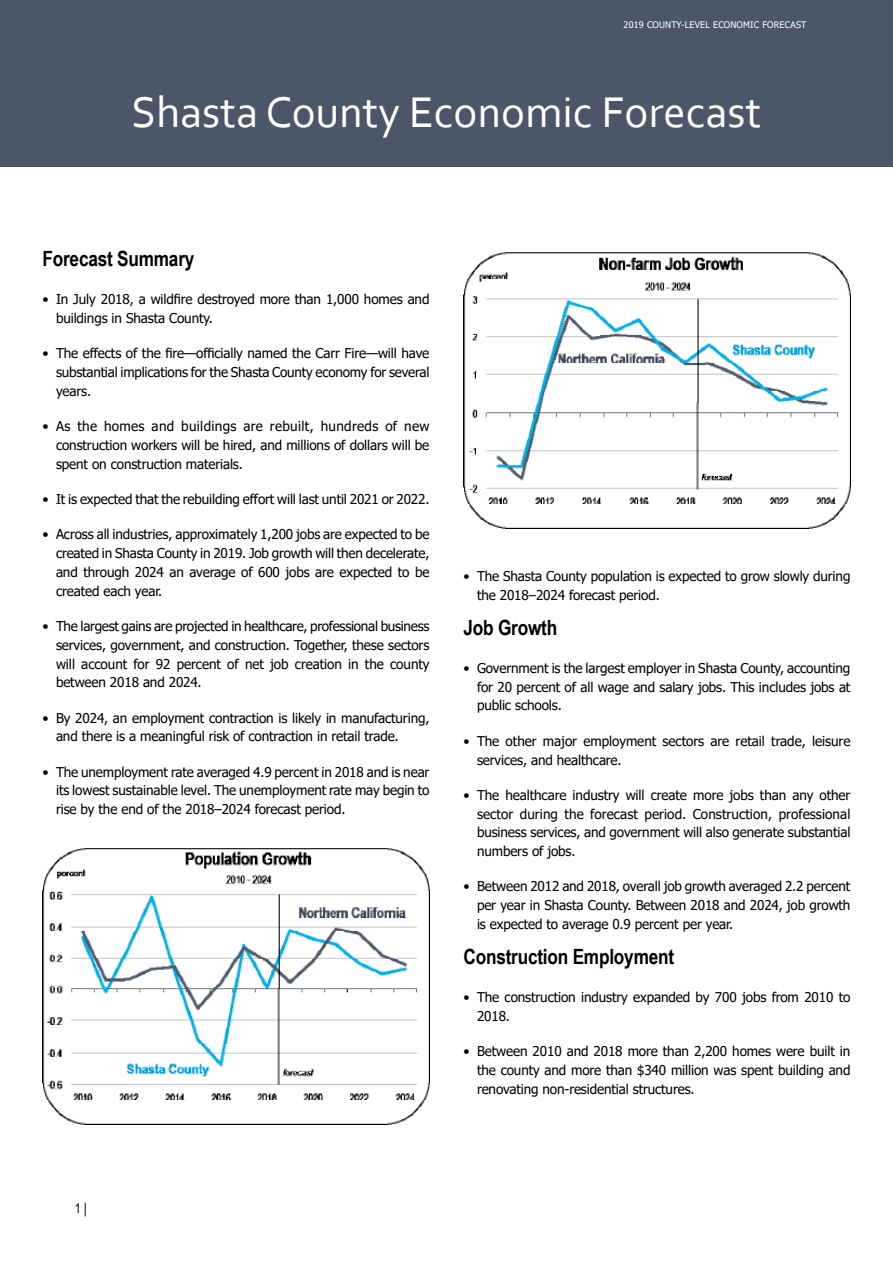
<style>
.page{position:relative;width:893px;height:1263px;background:#fff}
.page>*{position:absolute;margin:0;border:0;box-sizing:border-box;transform-origin:0 0}
.t1{font:45px "Corbel";color:#fff}
.Profile_Subhead_1{font:700 21px "Arial Narrow";letter-spacing:-.01em;color:#000}
.t2{font:13.5px/18.9px "Tahoma";letter-spacing:-.01em;color:#000;text-align:justify}
.t3{font:13.5px "Arial Narrow";color:#000}
.t4{font:9px "Tahoma";letter-spacing:.02em;color:#fff}
.s1{font-family:"Myriad Pro"}
</style>
<div class="page">
<div style="left:0;top:0;width:893px;height:167px;background:#4b5768"></div>
<img style="left:42px;top:848px;width:387px;height:276px">
<img style="left:463px;top:252px;width:387px;height:276px">
<p class="t4" style="left:624px;top:19px;width:184px">2019 COUNTY-LEVEL ECONOMIC FORECAST</p>
<h1 class="t1" style="left:131px;top:84px;width:631px">Shasta County Economic Forecast</h1>
<p class="Profile_Subhead_1" style="left:43px;top:243px;width:153px">Forecast Summary</p>
<p class="t2" style="left:56px;top:290px;width:375px;text-indent:-14px">• In July 2018, a wildfire destroyed more than 1,000 homes and buildings in Shasta County.</p>
<p class="t2" style="left:56px;top:344px;width:375px;text-indent:-14px">• The effects of the fire—officially named the Carr Fire—will have substantial implications for the Shasta County economy for several years.</p>
<p class="t2" style="left:56px;top:417px;width:375px;text-indent:-14px">• As the homes and buildings are rebuilt, hundreds of new construction workers will be hired, and millions of dollars will be spent on construction materials.</p>
<p class="t2" style="left:43px;top:490px;width:388px">• It is expected that the rebuilding effort will last until 2021 or 2022.</p>
<p class="t2" style="left:56px;top:525px;width:375px;text-indent:-14px">• Across all industries, approximately 1,200 jobs are expected to be created in Shasta County in 2019. Job growth will then decelerate, and through 2024 an average of 600 jobs are expected to be created each year.</p>
<p class="t2" style="left:56px;top:617px;width:375px;text-indent:-14px">• The largest gains are projected in healthcare, professional business services, government, and construction. Together, these sectors will account for 92 percent of net job creation in the county between 2018 and 2024.</p>
<p class="t2" style="left:56px;top:709px;width:375px;text-indent:-14px">• By 2024, an employment contraction is likely in manufacturing, and there is a meaningful risk of contraction in retail trade.</p>
<p class="t2" style="left:56px;top:763px;width:375px;text-indent:-14px">• The unemployment rate averaged 4.9 percent in 2018 and is near its lowest sustainable level. The unemployment rate may begin to rise by the end of the 2018–2024 forecast period.</p>
<p class="t2" style="left:477px;top:567px;width:375px;text-indent:-14px">• The Shasta County population is expected to grow slowly during the 2018–2024 forecast period.</p>
<p class="Profile_Subhead_1" style="left:463px;top:612px;width:95px">Job Growth</p>
<p class="t2" style="left:477px;top:659px;width:375px;text-indent:-14px">• Government is the largest employer in Shasta County, accounting for 20 percent of all wage and salary jobs. This includes jobs at public schools.</p>
<p class="t2" style="left:477px;top:732px;width:375px;text-indent:-14px">• The other major employment sectors are retail trade, leisure services, and healthcare.</p>
<p class="t2" style="left:477px;top:786px;width:375px;text-indent:-14px">• The healthcare industry will create more jobs than any other sector during the forecast period. Construction, professional business services, and government will also generate substantial numbers of jobs.</p>
<p class="t2" style="left:477px;top:878px;width:375px;text-indent:-14px">• Between 2012 and 2018, overall job growth averaged 2.2 percent per year in Shasta County. Between 2018 and 2024, job growth is expected to average 0.9 percent per year.</p>
<p class="Profile_Subhead_1" style="left:463px;top:941px;width:212px">Construction Employment</p>
<p class="t2" style="left:477px;top:988px;width:375px;text-indent:-14px">• The construction industry expanded by 700 jobs from 2010 to<br>2018.</p>
<p class="t2" style="left:477px;top:1042px;width:375px;text-indent:-14px">• Between 2010 and 2018 more than 2,200 homes were built in the county and more than $340 million was spent building and renovating non-residential structures.</p>
<p class="t3" style="left:75px;top:1198px;width:14px">1 <span class="s1">|</span></p>
</div>
